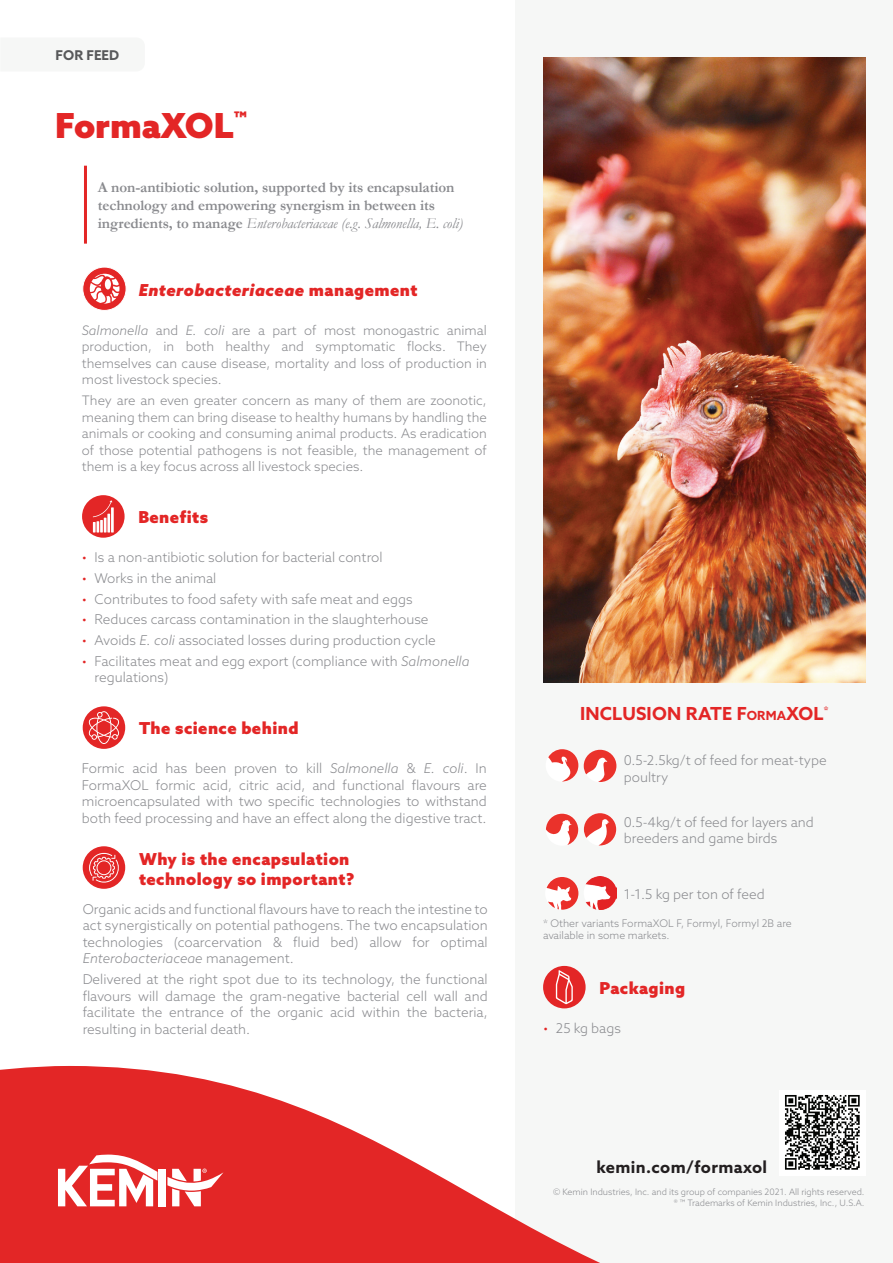
<style>
.page{position:relative;width:893px;height:1263px;background:#fff}
.page>*{position:absolute;margin:0;border:0;box-sizing:border-box;transform-origin:0 0}
.t1{font:900 34.5px "Azo Sans";color:#e32626}
.t2{font:700 18px "Azo Sans";letter-spacing:.01em;color:#e32626}
.t3{font:900 16.5px/19.8px "Azo Sans";letter-spacing:.025em;color:#e32626}
.t4{font:italic 900 16.5px "Azo Sans";letter-spacing:.025em;color:#e32626}
.t5{font:700 16.5px "Azo Sans";letter-spacing:.025em;color:#231f20}
.t6{font:700 15px/18px "Garamond";letter-spacing:-.005em;color:#898a8e}
.t7{font:300 13.5px/16.5px "Azo Sans";color:#898a8e}
.t8{font:700 13.5px "Azo Sans";color:#57585a}
.t9{font:300 13.2px/16.5px "Azo Sans";color:#898a8e;text-align:justify}
.t10{font:300 10.5px/12px "Azo Sans";color:#898a8e}
.t11{font:300 8.85px/10.6px "Azo Sans";color:#898a8e;text-align:right}
.s1{font-weight:400;font-style:italic}
.s2{font-style:normal}
.s3{font-style:italic}
.s4{color:#e32626}
.s5{font-size:12.6px}
</style>
<div class="page">
<div style="left:515px;top:0;width:378px;height:1263px;background:#f6f7f6"></div>
<svg style="left:0;top:1066px;width:600px;height:197px;fill:#e32626"></svg>
<svg style="left:58px;top:1154px;width:99px;height:52px"></svg>
<div style="left:159px;top:1169px;width:7px;height:37px;background:#fff"></div>
<svg style="left:167px;top:1168px;width:56px;height:38px"></svg>
<hr style="left:84px;top:166px;width:3px;height:78px;background:#e32626">
<img style="left:785px;top:1095px;width:75px;height:75px">
<div style="left:82px;top:495px;width:43px;height:43px;background:#e32626;border-radius:50%"></div>
<hr style="left:111px;top:507px;width:3px;height:25px;background:#fff">
<svg style="left:93px;top:500px;width:19px;height:32px"></svg>
<div style="left:543px;top:966px;width:43px;height:42px;background:#e32626;border-radius:50%"></div>
<svg style="left:556px;top:970px;width:17px;height:34px"></svg>
<div style="left:83px;top:706px;width:42px;height:43px;background:#e32626;border-radius:50%"></div>
<svg style="left:88px;top:711px;width:32px;height:33px"></svg>
<svg style="left:83px;top:267px;width:43px;height:43px"></svg>
<div style="left:83px;top:267px;width:43px;height:43px;border:1px solid #fff;border-radius:50%"></div>
<svg style="left:90px;top:274px;width:29px;height:30px"></svg>
<div style="left:546px;top:749px;width:32px;height:33px;background:#fff;border-radius:50%"></div>
<svg style="left:548px;top:749px;width:30px;height:32px"></svg>
<svg style="left:546px;top:814px;width:32px;height:31px"></svg>
<img style="left:585px;top:876px;width:31px;height:33px">
<div style="left:545px;top:877px;width:33px;height:33px;background:#fff;border-radius:50%"></div>
<svg style="left:547px;top:877px;width:31px;height:33px"></svg>
<svg style="left:584px;top:750px;width:32px;height:32px"></svg>
<svg style="left:584px;top:813px;width:32px;height:32px"></svg>
<div style="left:83px;top:846px;width:42px;height:43px;background:#e32626;border-radius:50%"></div>
<svg style="left:88px;top:851px;width:32px;height:34px"></svg>
<img style="left:543px;top:57px;width:322px;height:625px">
<p class="t8" style="left:56px;top:46px;width:65px">FOR FEED</p>
<h1 class="t1" style="left:55px;top:102px;width:193px">FormaXOL<sup>™</sup></h1>
<p class="t6" style="left:98px;top:178px;width:366px">A non-antibiotic solution, supported by its encapsulation technology and empowering synergism in between its ingredients, to manage <span class="s1">Enterobacteriaceae (e.g. Salmonella, E. coli)</span></p>
<p class="t4" style="left:139px;top:279px;width:280px">Enterobacteriaceae <span class="s2">management</span></p>
<p class="t9" style="left:82px;top:322px;width:407px"><span class="s3">Salmonella</span> and <span class="s3">E. coli</span> are a part of most monogastric animal production, in both healthy and symptomatic flocks. They themselves can cause disease, mortality and loss of production in most livestock species.</p>
<p class="t9" style="left:82px;top:392px;width:407px">They are an even greater concern as many of them are zoonotic, meaning them can bring disease to healthy humans by handling the animals or cooking and consuming animal products. As eradication of those potential pathogens is not feasible, the management of them is a key focus across all livestock species.</p>
<p class="t3" style="left:138px;top:507px;width:71px">Benefits</p>
<p class="t7" style="left:82px;top:549px;width:302px"><span class="s4">•</span> Is a non-antibiotic solution for bacterial control</p>
<p class="t7" style="left:82px;top:570px;width:136px"><span class="s4">•</span> Works in the animal</p>
<p class="t7" style="left:82px;top:590px;width:332px"><span class="s4">•</span> Contributes to food safety with safe meat and eggs</p>
<p class="t7" style="left:82px;top:611px;width:348px"><span class="s4">•</span> Reduces carcass contamination in the slaughterhouse</p>
<p class="t7" style="left:82px;top:632px;width:355px"><span class="s4">•</span> Avoids <span class="s3">E. coli</span> associated losses during production cycle</p>
<p class="t7" style="left:95px;top:653px;width:377px;text-indent:-13px"><span class="s4">•</span> Facilitates meat and egg export (compliance with <span class="s3">Salmonella </span>regulations)</p>
<p class="t3" style="left:139px;top:718px;width:161px">The science behind</p>
<p class="t7" style="left:82px;top:760px;width:407px;text-align:justify">Formic acid has been proven to kill <span class="s3">Salmonella</span> &amp; <span class="s3">E. coli</span>. In FormaXOL formic acid, citric acid, and functional flavours are microencapsulated with two specific technologies to withstand both feed processing and have an effect along the digestive tract.</p>
<p class="t3" style="left:139px;top:849px;width:217px">Why is the encapsulation technology so important?</p>
<p class="t7" style="left:83px;top:901px;width:407px;text-align:justify">Organic acids and functional flavours have to reach the intestine to act synergistically on potential pathogens. The two encapsulation technologies (coarcervation &amp; fluid bed) allow for optimal <span class="s3">Enterobacteriaceae</span> management.</p>
<p class="t7" style="left:83px;top:971px;width:407px;text-align:justify">Delivered at the right spot due to its technology, the functional flavours will damage the gram-negative bacterial cell wall and facilitate the entrance of the organic acid within the bacteria, resulting in bacterial death.</p>
<h2 class="t2" style="left:580px;top:702px;width:250px">INCLUSION RATE F<span class="s5">ORMA</span>XOL<sup>*</sup></h2>
<p class="t7" style="left:624px;top:752px;width:204px">0.5-2.5kg/t of feed for meat-type poultry</p>
<p class="t7" style="left:624px;top:814px;width:191px">0.5-4kg/t of feed for layers and breeders and game birds</p>
<p class="t7" style="left:624px;top:886px;width:143px">1-1.5 kg per ton of feed</p>
<p class="t10" style="left:543px;top:917px;width:250px">* Other variants FormaXOL F, Formyl, Formyl 2B are available in some markets.</p>
<p class="t3" style="left:599px;top:977px;width:87px">Packaging</p>
<p class="t7" style="left:543px;top:1020px;width:79px"><span class="s4">•</span> 25 kg bags</p>
<p class="t5" style="left:596px;top:1156px;width:172px">kemin.com/formaxol</p>
<p class="t11" style="left:553px;top:1186px;width:313px">© Kemin Industries, Inc. and its group of companies 2021. All rights reserved. ® ™ Trademarks of Kemin Industries, Inc., U.S.A.</p>
</div>
